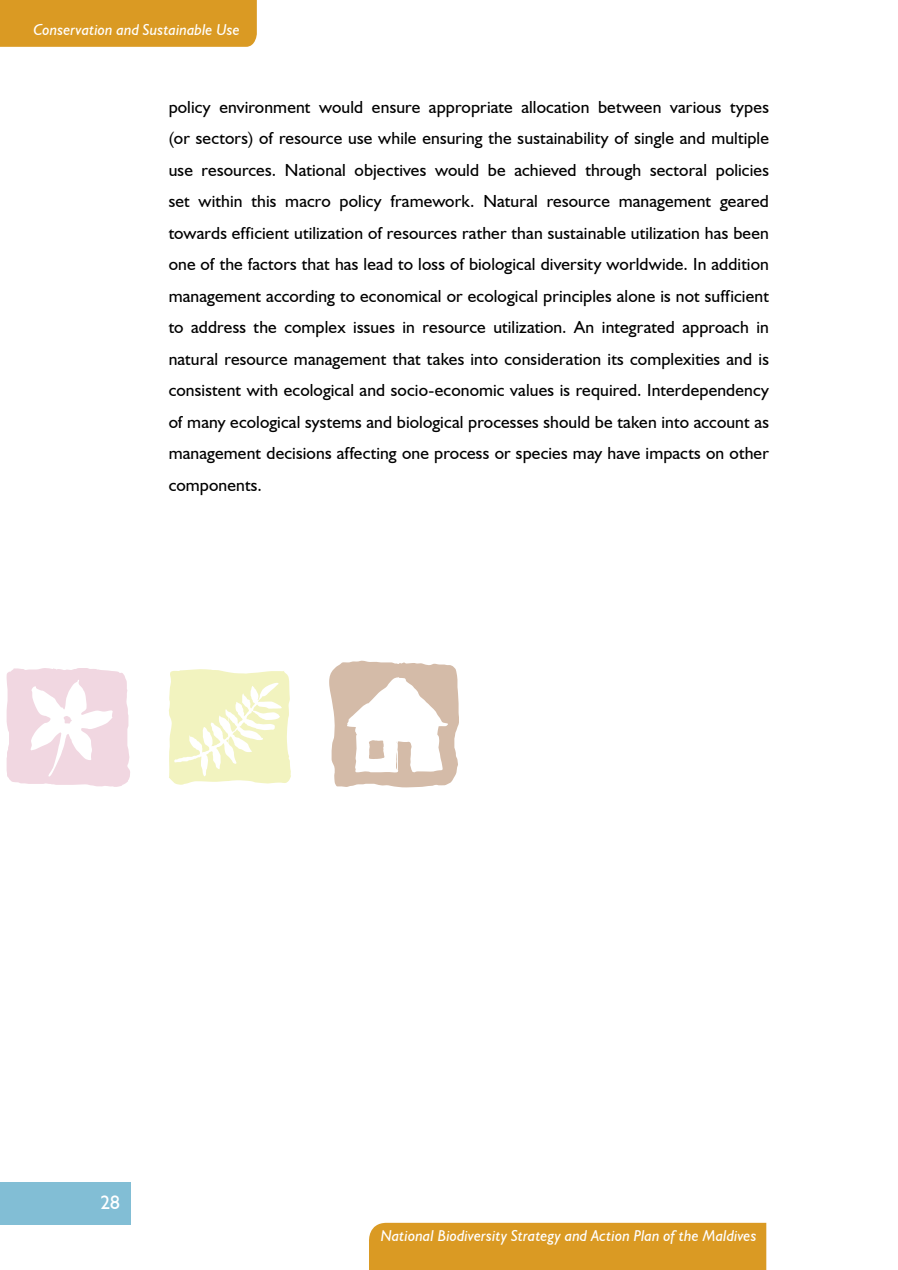
<style>
.page{position:relative;width:898px;height:1270px;background:#fff}
.page>*{position:absolute;margin:0;border:0;box-sizing:border-box;transform-origin:0 0}
.t1{font:19.25px "Humanist 521 BT";color:#fff}
.t2{font:17.5px/31.5px "Humanist 521 BT";letter-spacing:.005em;color:#000;text-align:justify}
.t3{font:italic 15.75px "Humanist 521 BT";letter-spacing:.005em;color:#fff}
</style>
<div class="page">
<div style="left:369px;top:1223px;width:397px;height:47px;background:#da9a23"></div>
<div style="left:0;top:1182px;width:131px;height:43px;background:#82bed5"></div>
<div style="left:0;top:0;width:257px;height:47px;background:#da9a23"></div>
<svg style="left:7px;top:668px;width:123px;height:119px"></svg>
<svg style="left:169px;top:669px;width:122px;height:116px"></svg>
<svg style="left:329px;top:660px;width:130px;height:127px"></svg>
<p class="t3" style="left:33px;top:20px;width:208px">Conservation and Sustainable Use</p>
<p class="t2" style="left:169px;top:90px;width:602px">policy environment would ensure appropriate allocation between various types (or sectors) of resource use while ensuring the sustainability of single and multiple use resources. National objectives would be achieved through sectoral policies set within this macro policy framework. Natural resource management geared towards efficient utilization of resources rather than sustainable utilization has been one of the factors that has lead to loss of biological diversity worldwide. In addition management according to economical or ecological principles alone is not sufficient to address the complex issues in resource utilization. An integrated approach in natural resource management that takes into consideration its complexities and is consistent with ecological and socio-economic values is required. Interdependency of many ecological systems and biological processes should be taken into account as management decisions affecting one process or species may have impacts on other components.</p>
<p class="t1" style="left:101px;top:1191px;width:21px">28</p>
<p class="t3" style="left:381px;top:1226px;width:377px">National Biodiversity Strategy and Action Plan of the Maldives</p>
</div>
